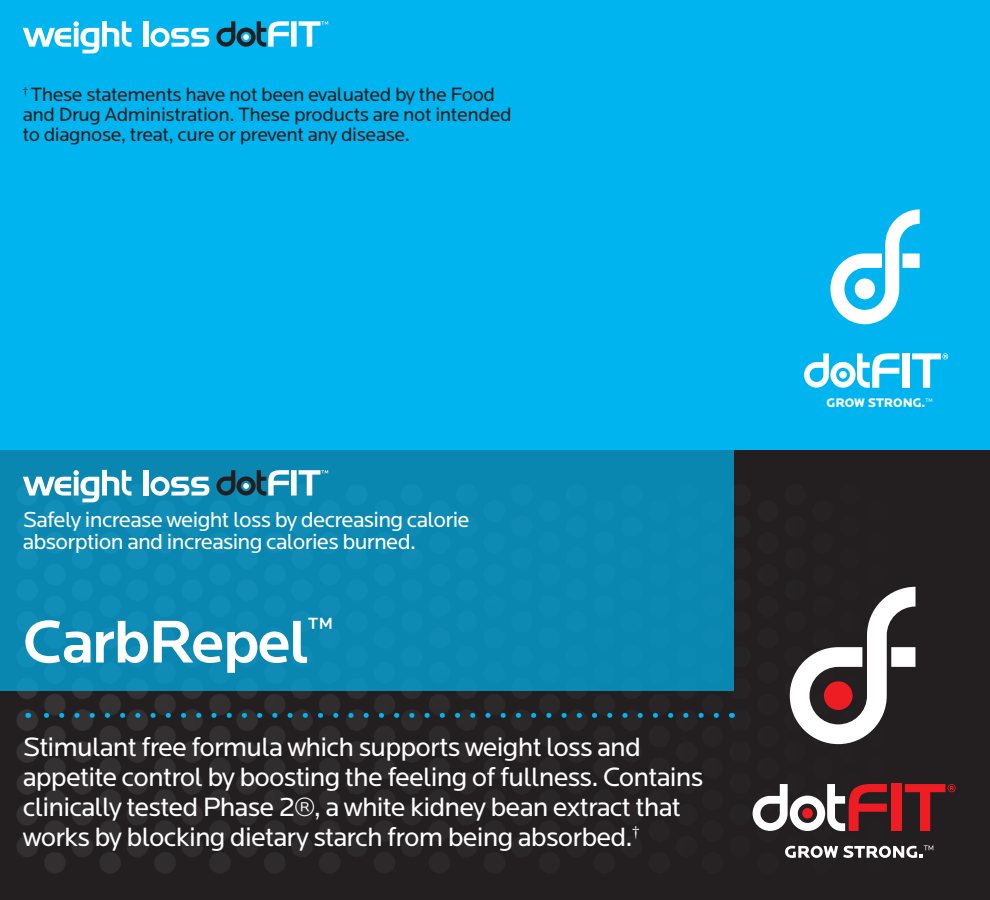
<style>
.page{position:relative;width:990px;height:900px;background:#fff}
.page>*{position:absolute;margin:0;border:0;box-sizing:border-box;transform-origin:0 0}
.t1{font:500 62.5px "Locator";letter-spacing:-.03em;color:#fff}
.t2{font:27.5px/30px "Locator";letter-spacing:-.03em;color:#fff}
.t3{font:22.5px/22.5px "Locator";letter-spacing:-.03em;color:#fff}
.t4{font:20px/20px "Locator";letter-spacing:-.02em;color:#231f20}
.t5{font:900 13px "Locator";color:#fff}
.t6{font:5.25px "Locator";color:#fff}
</style>
<div class="page">
<div style="left:734px;top:450px;width:256px;height:450px;background:#231f20"></div>
<img style="left:0;top:462px;width:937px;height:438px">
<svg style="left:35px;top:713px;width:681px;height:5px;background:#1d4858"></svg>
<div style="left:0;top:450px;width:734px;height:240px;background:#0a87b0"></div>
<div style="left:0;top:0;width:990px;height:450px;background:#00b4ef"></div>
<svg style="left:216px;top:21px;width:112px;height:26px"></svg>
<div style="left:144px;top:21px;width:5px;height:26px;background:#fff"></div>
<svg style="left:151px;top:28px;width:58px;height:19px"></svg>
<svg style="left:23px;top:21px;width:109px;height:32px"></svg>
<svg style="left:216px;top:470px;width:112px;height:26px"></svg>
<div style="left:144px;top:470px;width:5px;height:26px;background:#fff"></div>
<svg style="left:151px;top:477px;width:58px;height:19px"></svg>
<svg style="left:23px;top:470px;width:109px;height:32px"></svg>
<svg style="left:830px;top:209px;width:90px;height:115px"></svg>
<svg style="left:804px;top:353px;width:95px;height:35px"></svg>
<div style="left:902px;top:353px;width:8px;height:35px;background:#fff"></div>
<div style="left:839px;top:371px;width:8px;height:8px;background:#fff;border-radius:50%"></div>
<svg style="left:912px;top:353px;width:36px;height:35px"></svg>
<svg style="left:790px;top:587px;width:126px;height:157px"></svg>
<svg style="left:753px;top:784px;width:134px;height:47px"></svg>
<div style="left:891px;top:784px;width:10px;height:47px;background:#ee1d23"></div>
<div style="left:802px;top:808px;width:11px;height:11px;background:#ee1d23;border-radius:50%"></div>
<svg style="left:905px;top:784px;width:51px;height:47px;background:#631e20"></svg>
<svg style="left:785px;top:845px;width:148px;height:13px"></svg>
<p class="t4" style="left:23px;top:85px;width:490px"><sup>†</sup> These statements have not been evaluated by the Food and Drug Administration. These products are not intended to diagnose, treat, cure or prevent any disease.</p>
<p class="t3" style="left:23px;top:509px;width:448px">Safely increase weight loss by decreasing calorie absorption and increasing calories burned.</p>
<h1 class="t1" style="left:23px;top:607px;width:312px">CarbRepel<sup>™</sup></h1>
<p class="t2" style="left:23px;top:733px;width:682px">Stimulant free formula which supports weight loss and appetite control by boosting the feeling of fullness. Contains clinically tested Phase 2®, a white kidney bean extract that works by blocking dietary starch from being absorbed.<sup>†</sup></p>
<p class="t5" style="left:827px;top:395px;width:100px">GROW STRONG.</p>
<p class="t6" style="left:925px;top:397px;width:9px">TM</p>
</div>
